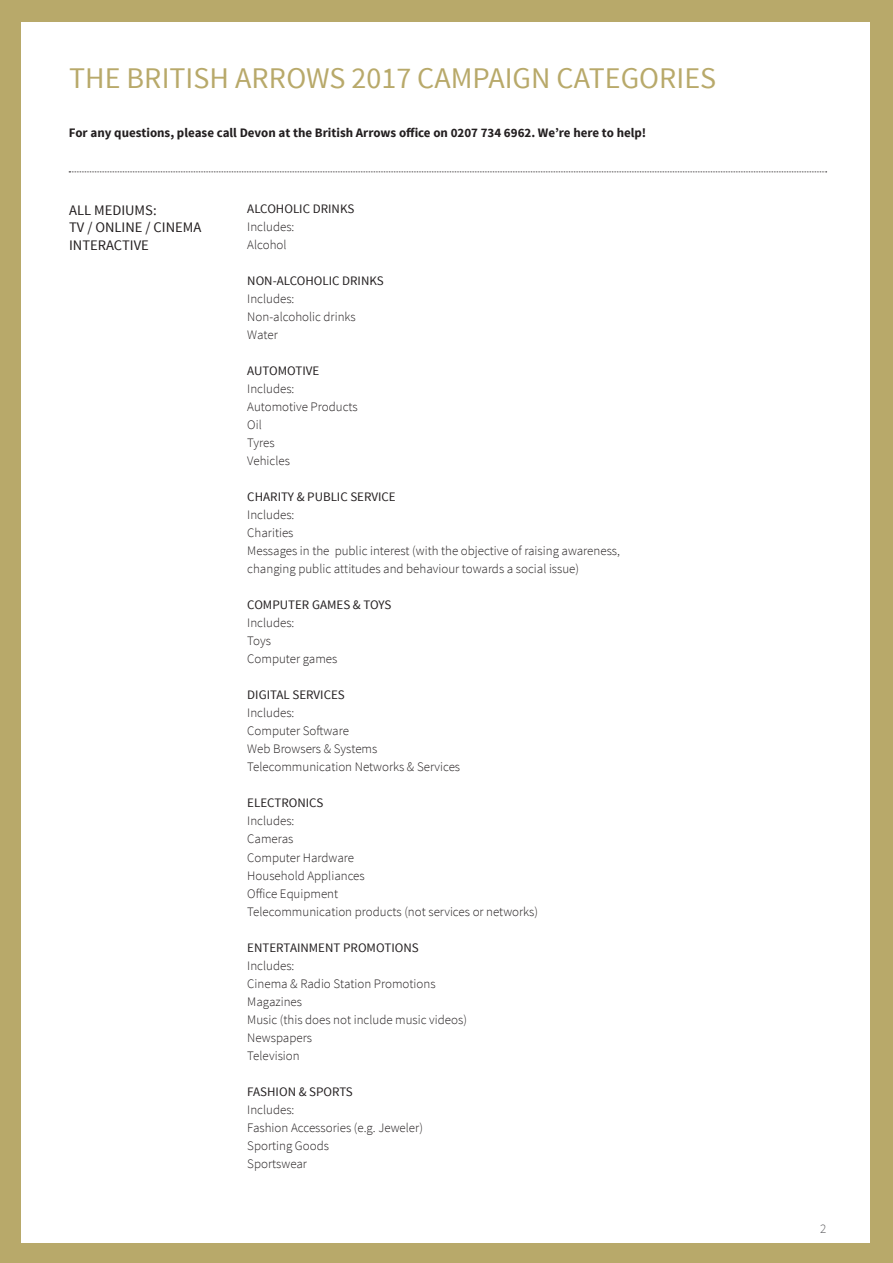
<style>
.page{position:relative;width:893px;height:1263px;background:#b8a96a}
.page>*{position:absolute;margin:0;border:0;box-sizing:border-box;transform-origin:0 0}
.t1{font:30px "Source Sans Pro";color:#b8a96a}
.t2{font:14.55px/17.9px "Source Sans Pro";color:#231f20}
.t3{font:300 12.9px/18px "Source Sans Pro";color:#231f20}
.t4{font:12.9px "Source Sans Pro";color:#231f20}
.t5{font:700 12.9px "Source Sans Pro";color:#231f20}
.t6{font:300 12.9px "Source Sans Pro";color:#5f5f62}
</style>
<div class="page">
<div style="left:22px;top:22px;width:848px;height:1221px;background:#fff"></div>
<svg style="left:69px;top:171px;width:758px;height:1px"></svg>
<h1 class="t1" style="left:69px;top:59px;width:649px">THE BRITISH ARROWS 2017 CAMPAIGN CATEGORIES</h1>
<p class="t5" style="left:69px;top:125px;width:579px">For any questions, please call Devon at the British Arrows office on 0207 734 6962. We’re here to help!</p>
<p class="t2" style="left:69px;top:201px;width:134px">ALL MEDIUMS:<br>TV / ONLINE / CINEMA<br>INTERACTIVE</p>
<p class="t4" style="left:247px;top:201px;width:108px">ALCOHOLIC DRINKS</p>
<p class="t3" style="left:247px;top:218px;width:49px">Includes:<br>Alcohol</p>
<p class="t4" style="left:247px;top:273px;width:138px">NON-ALCOHOLIC DRINKS</p>
<p class="t3" style="left:247px;top:290px;width:110px">Includes:<br>Non-alcoholic drinks<br>Water</p>
<p class="t4" style="left:247px;top:363px;width:74px">AUTOMOTIVE</p>
<p class="t3" style="left:247px;top:380px;width:112px">Includes:<br>Automotive Products<br>Oil<br>Tyres<br>Vehicles</p>
<p class="t4" style="left:247px;top:489px;width:150px">CHARITY &amp; PUBLIC SERVICE</p>
<p class="t3" style="left:247px;top:506px;width:374px">Includes:<br>Charities<br>Messages in the public interest (with the objective of raising awareness, changing public attitudes and behaviour towards a social issue)</p>
<p class="t4" style="left:247px;top:597px;width:145px">COMPUTER GAMES &amp; TOYS</p>
<p class="t3" style="left:247px;top:614px;width:92px">Includes:<br>Toys<br>Computer games</p>
<p class="t4" style="left:247px;top:687px;width:99px">DIGITAL SERVICES</p>
<p class="t3" style="left:247px;top:704px;width:214px">Includes:<br>Computer Software<br>Web Browsers &amp; Systems<br>Telecommunication Networks &amp; Services</p>
<p class="t4" style="left:247px;top:795px;width:78px">ELECTRONICS</p>
<p class="t3" style="left:247px;top:812px;width:292px">Includes:<br>Cameras<br>Computer Hardware<br>Household Appliances<br>Office Equipment<br>Telecommunication products (not services or networks)</p>
<p class="t4" style="left:247px;top:939px;width:173px">ENTERTAINMENT PROMOTIONS</p>
<p class="t3" style="left:247px;top:956px;width:221px">Includes:<br>Cinema &amp; Radio Station Promotions<br>Magazines<br>Music (this does not include music videos)<br>Newspapers<br>Television</p>
<p class="t4" style="left:247px;top:1083px;width:107px">FASHION &amp; SPORTS</p>
<p class="t3" style="left:247px;top:1100px;width:177px">Includes:<br>Fashion Accessories (e.g. Jeweler)<br>Sporting Goods<br>Sportswear</p>
<p class="t6" style="left:820px;top:1221px;width:8px">2</p>
</div>
